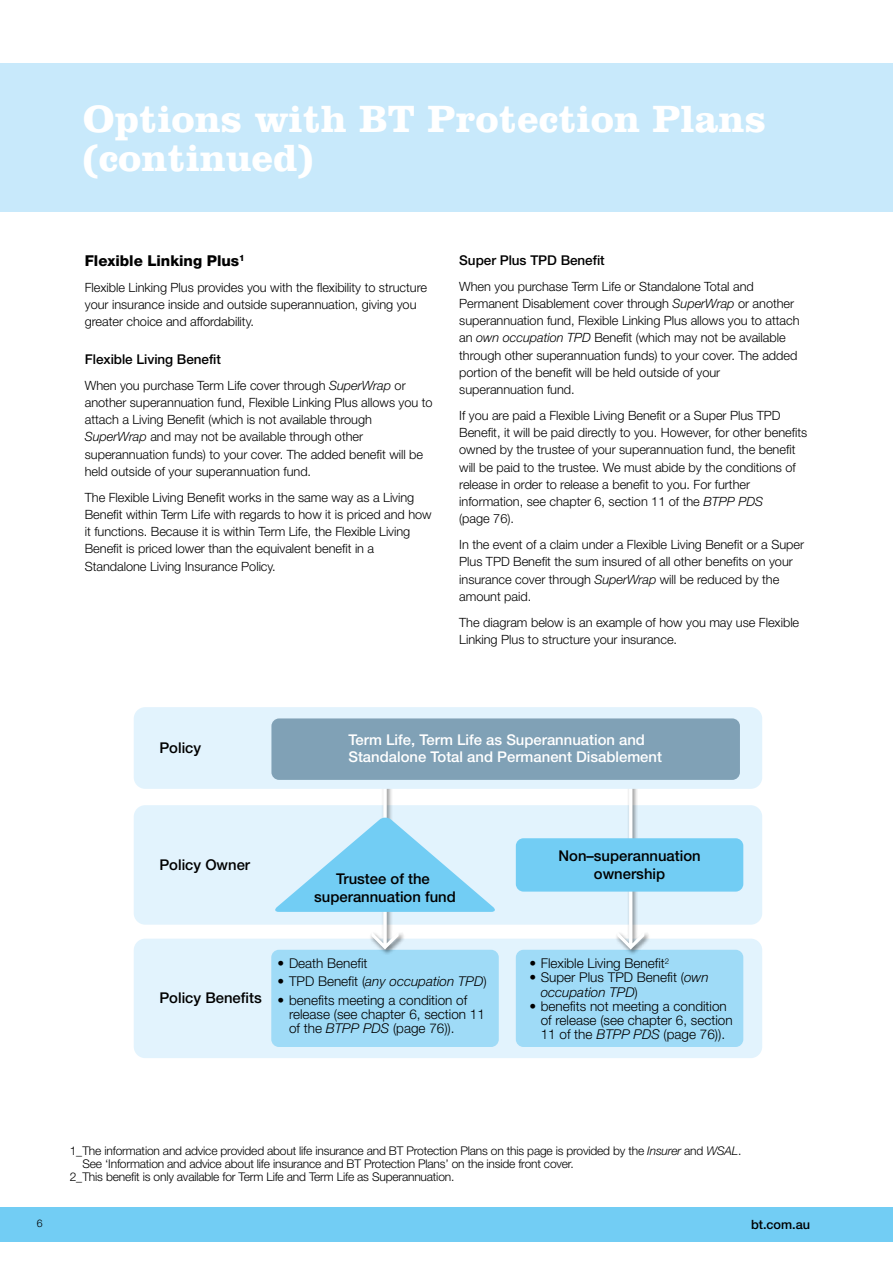
<style>
.page{position:relative;width:893px;height:1263px;background:#fff}
.page>*{position:absolute;margin:0;border:0;box-sizing:border-box;transform-origin:0 0}
.t1{font:700 39px/39px "Clarendon BT";color:#fff}
.t2{font:800 15px "Helvetica Neue LT";letter-spacing:-.005em;color:#000}
.t3{font:500 14.85px/17.9px "Helvetica Neue LT";color:#000;text-align:center}
.t4{font:500 14.85px/17.9px "Helvetica Neue LT";color:#fff}
.t5{font:300 13.5px/14.1px "Helvetica Neue LT";color:#000}
.t6{font:500 13.5px "Helvetica Neue LT";letter-spacing:-.005em;color:#000}
.t7{font:italic 300 13.5px "Helvetica Neue LT";color:#000}
.t8{font:300 12.75px/17.2px "Helvetica Neue LT";letter-spacing:-.005em;color:#000}
.t9{font:500 12.75px "Helvetica Neue LT";letter-spacing:-.005em;color:#000}
.t10{font:300 12px "Helvetica Neue LT";letter-spacing:-.015em;color:#000}
.t11{font:300 10.5px "Helvetica Neue LT";color:#000}
.s1{font-style:italic}
.s2{font-style:normal}
</style>
<div class="page">
<div style="left:0;top:1208px;width:893px;height:34px;background:#72cdf4"></div>
<div style="left:0;top:63px;width:893px;height:149px;background:#c8e9fb"></div>
<div style="left:134px;top:939px;width:628px;height:119px;background:#e2f3fd;border-radius:11px"></div>
<div style="left:271px;top:950px;width:228px;height:97px;background:#9fdbf7;border-radius:8px"></div>
<div style="left:516px;top:950px;width:227px;height:97px;background:#9fdbf7;border-radius:8px"></div>
<div style="left:134px;top:805px;width:628px;height:120px;background:#e2f3fd;border-radius:11px"></div>
<img style="left:368px;top:949px;width:38px;height:5px">
<img style="left:613px;top:891px;width:39px;height:63px">
<svg style="left:617px;top:789px;width:27px;height:160px"></svg>
<svg style="left:274px;top:789px;width:222px;height:160px"></svg>
<div style="left:516px;top:838px;width:227px;height:53px;background:#72cdf4;border-radius:8px"></div>
<div style="left:134px;top:707px;width:628px;height:82px;background:#e2f3fd;border-radius:11px"></div>
<div style="left:271px;top:718px;width:469px;height:62px;background:#80a1b6;border-radius:8px"></div>
<h1 class="t1" style="left:83px;top:98px;width:685px">Options with BT Protection Plans (continued)</h1>
<p class="t2" style="left:85px;top:252px;width:161px">Flexible Linking Plus<sup>1</sup></p>
<p class="t8" style="left:85px;top:278px;width:344px">Flexible Linking Plus provides you with the flexibility to structure your insurance inside and outside superannuation, giving you greater choice and affordability.</p>
<p class="t6" style="left:85px;top:351px;width:138px">Flexible Living Benefit</p>
<p class="t8" style="left:85px;top:376px;width:349px">When you purchase Term Life cover through <span class="s1">SuperWrap</span> or another superannuation fund, Flexible Linking Plus allows you to attach a Living Benefit (which is not available through <span class="s1">SuperWrap</span> and may not be available through other superannuation funds) to your cover. The added benefit will be held outside of your superannuation fund.</p>
<p class="t8" style="left:85px;top:488px;width:348px">The Flexible Living Benefit works in the same way as a Living Benefit within Term Life with regards to how it is priced and how it functions. Because it is within Term Life, the Flexible Living Benefit is priced lower than the equivalent benefit in a Standalone Living Insurance Policy.</p>
<p class="t6" style="left:459px;top:252px;width:147px">Super Plus TPD Benefit</p>
<p class="t8" style="left:459px;top:277px;width:342px">When you purchase Term Life or Standalone Total and Permanent Disablement cover through <span class="s1">SuperWrap</span> or another superannuation fund, Flexible Linking Plus allows you to attach an <span class="s1">own occupation TPD</span> Benefit (which may not be available through other superannuation funds) to your cover. The added portion of the benefit will be held outside of your superannuation fund.</p>
<p class="t8" style="left:459px;top:406px;width:349px">If you are paid a Flexible Living Benefit or a Super Plus TPD Benefit, it will be paid directly to you. However, for other benefits owned by the trustee of your superannuation fund, the benefit will be paid to the trustee. We must abide by the conditions of release in order to release a benefit to you. For further information, see chapter 6, section 11 of the <span class="s1">BTPP PDS<br></span>(page 76).</p>
<p class="t8" style="left:459px;top:536px;width:346px">In the event of a claim under a Flexible Living Benefit or a Super Plus TPD Benefit the sum insured of all other benefits on your insurance cover through <span class="s1">SuperWrap</span> will be reduced by the amount paid.</p>
<p class="t8" style="left:459px;top:613px;width:341px">The diagram below is an example of how you may use Flexible<br>Linking Plus to structure your insurance.</p>
<p class="t3" style="left:159px;top:738px;width:43px">Policy</p>
<p class="t4" style="left:348px;top:730px;width:315px">Term Life, Term Life as Superannuation and<br>Standalone Total and Permanent Disablement</p>
<p class="t3" style="left:159px;top:855px;width:92px">Policy Owner</p>
<p class="t3" style="left:314px;top:870px;width:143px">Trustee of the superannuation fund</p>
<p class="t3" style="left:159px;top:989px;width:104px">Policy Benefits</p>
<p class="t5" style="left:278px;top:956px;width:91px">• Death Benefit</p>
<p class="t7" style="left:278px;top:973px;width:211px"><span class="s2">• TPD Benefit (</span>any occupation TPD<span class="s2">)</span></p>
<p class="t5" style="left:289px;top:992px;width:197px;text-indent:-11px">• benefits meeting a condition of release (see chapter 6, section 11 of the <span class="s1">BTPP PDS</span> (page 76)).</p>
<p class="t3" style="left:558px;top:846px;width:144px">Non–superannuation ownership</p>
<p class="t5" style="left:529px;top:956px;width:141px">• Flexible Living Benefit<sup>2</sup></p>
<p class="t5" style="left:541px;top:970px;width:170px;text-indent:-11px">• Super Plus TPD Benefit (<span class="s1">own occupation TPD</span>)</p>
<p class="t5" style="left:541px;top:998px;width:193px;text-indent:-11px">• benefits not meeting a condition of release (see chapter 6, section<br>11 of the <span class="s1">BTPP PDS</span> (page 76)).</p>
<p class="t10" style="left:70px;top:1143px;width:673px">1_The information and advice provided about life insurance and BT Protection Plans on this page is provided by the <span class="s1">Insurer</span> and <span class="s1">WSAL</span>.</p>
<p class="t10" style="left:82px;top:1156px;width:493px">See ‘Information and advice about life insurance and BT Protection Plans’ on the inside front cover.</p>
<p class="t10" style="left:70px;top:1169px;width:386px">2_This benefit is only available for Term Life and Term Life as Superannuation.</p>
<p class="t11" style="left:37px;top:1217px;width:7px">6</p>
<p class="t9" style="left:730px;top:1217px;width:82px"><sup>&gt;</sup> bt.com.au</p>
</div>
